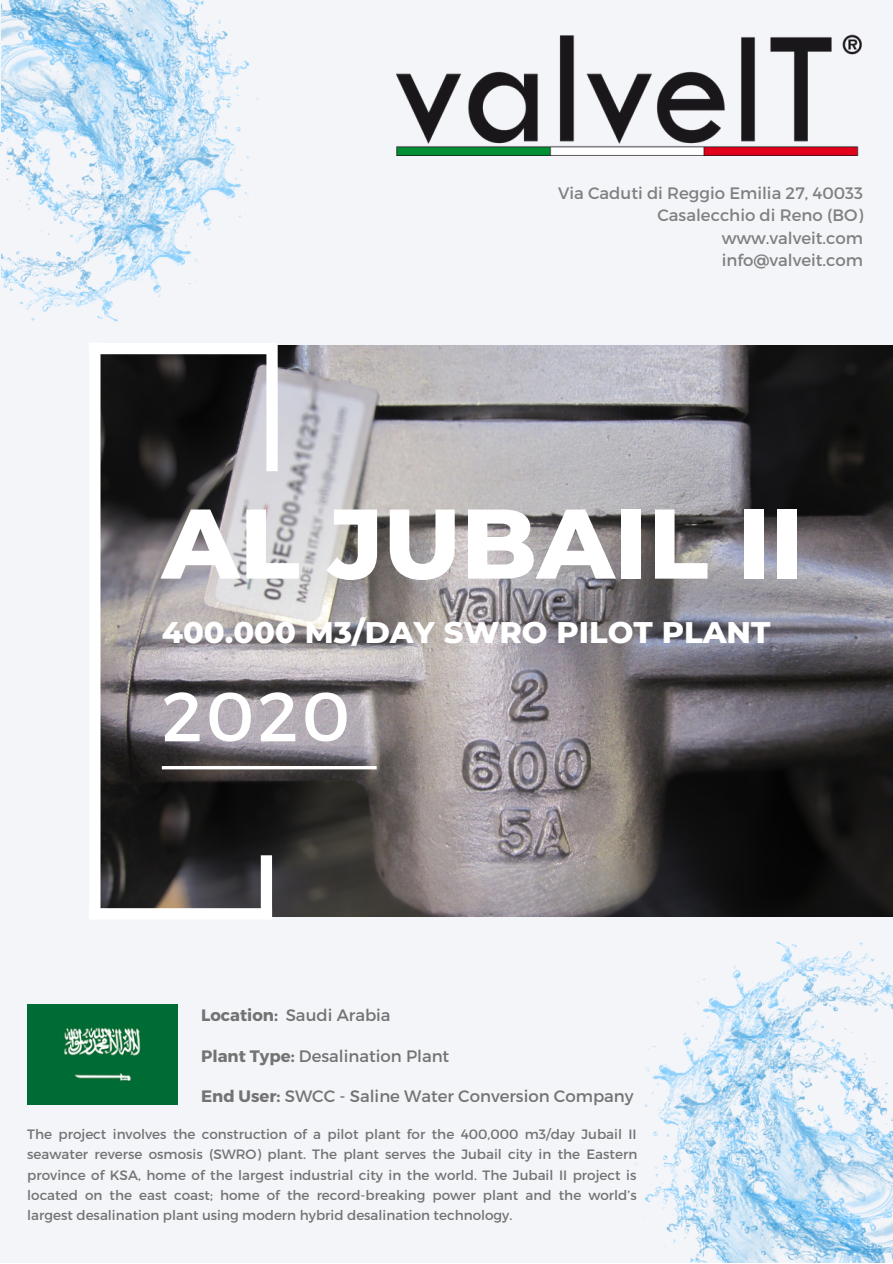
<style>
.page{position:relative;width:893px;height:1264px;background:#fff}
.page>*{position:absolute;margin:0;border:0;box-sizing:border-box;transform-origin:0 0}
.t1{font:800 98.7px "Montserrat";color:#fff}
.t2{font:69.45px "Montserrat";color:#fff}
.t3{font:800 30.45px "Montserrat";color:#fff}
.t4{font:16.5px "Montserrat";color:#737373}
.t5{font:16.5px/22.5px "Montserrat";color:#808080;text-align:right}
.t6{font:13.5px/20.2px "Montserrat";color:#737373;text-align:justify}
.s1{font-weight:700}
</style>
<div class="page">
<div style="left:0;top:0;width:892px;height:1262px;background:#f3f5f9"></div>
<img style="left:100px;top:346px;width:792px;height:570px">
<hr style="left:162px;top:766px;width:214px;height:3px;background:#fff">
<div style="left:266px;top:343px;width:12px;height:128px;background:#fff"></div>
<div style="left:89px;top:343px;width:183px;height:11px;background:#fff"></div>
<div style="left:89px;top:342px;width:11px;height:577px;background:#fff"></div>
<div style="left:89px;top:908px;width:183px;height:11px;background:#fff"></div>
<div style="left:261px;top:855px;width:11px;height:64px;background:#fff"></div>
<img style="left:397px;top:34px;width:465px;height:121px">
<img style="left:2px;top:254px;width:197px;height:67px">
<img style="left:0;top:0;width:258px;height:254px">
<img style="left:695px;top:941px;width:197px;height:67px">
<img style="left:635px;top:1008px;width:257px;height:254px">
<img style="left:27px;top:1004px;width:151px;height:100px">
<p class="t5" style="left:558px;top:180px;width:306px">Via Caduti di Reggio Emilia 27, 40033<br>Casalecchio di Reno (BO)</p>
<p class="t5" style="left:721px;top:225px;width:143px">www.valveit.com</p>
<p class="t5" style="left:721px;top:248px;width:143px">info@valveit.com</p>
<p class="t1" style="left:162px;top:483px;width:643px">AL JUBAIL II</p>
<p class="t3" style="left:162px;top:613px;width:610px">400.000 M3/DAY SWRO PILOT PLANT</p>
<p class="t2" style="left:162px;top:671px;width:190px">2020</p>
<p class="t4" style="left:201px;top:1004px;width:191px"><span class="s1">Location:</span> Saudi Arabia</p>
<p class="t4" style="left:201px;top:1044px;width:250px"><span class="s1">Plant Type:</span> Desalination Plant</p>
<p class="t4" style="left:201px;top:1085px;width:434px"><span class="s1">End User:</span> SWCC - Saline Water Conversion Company</p>
<p class="t6" style="left:27px;top:1123px;width:611px">The project involves the construction of a pilot plant for the 400,000 m3/day Jubail II seawater reverse osmosis (SWRO) plant. The plant serves the Jubail city in the Eastern province of KSA, home of the largest industrial city in the world. The Jubail II project is located on the east coast; home of the record-breaking power plant and the world’s largest desalination plant using modern hybrid desalination technology.</p>
</div>
